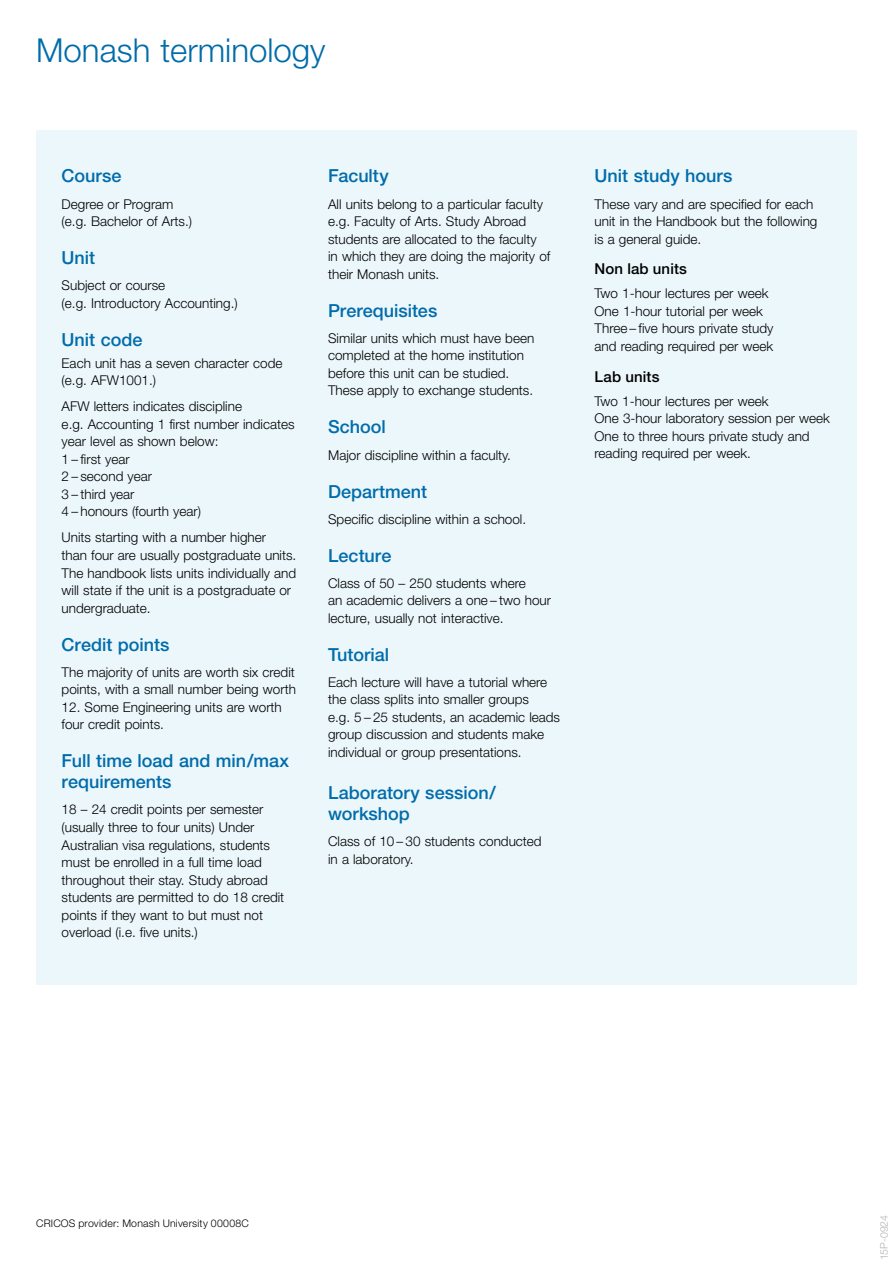
<style>
.page{position:relative;width:893px;height:1263px;background:#fff}
.page>*{position:absolute;margin:0;border:0;box-sizing:border-box;transform-origin:0 0}
.t1{font:300 33px "Helvetica Neue";color:#006cab}
.t2{font:500 18px/21px "Helvetica Neue";color:#006cab}
.t3{font:500 15px "Helvetica Neue";letter-spacing:.01em;color:#000}
.t4{font:300 13.5px/17.5px "Helvetica Neue";color:#000}
.t5{font:300 10.5px "Helvetica Neue";letter-spacing:.02em;color:#000}
.t6{font:300 10.5px "Helvetica Neue";color:#b3b3b3}
</style>
<div class="page">
<div style="left:36px;top:130px;width:821px;height:854px;background:#ecf7fb"></div>
<h1 class="t1" style="left:36px;top:30px;width:291px">Monash terminology</h1>
<h2 class="t2" style="left:62px;top:165px;width:62px">Course</h2>
<p class="t4" style="left:62px;top:195px;width:132px">Degree or Program (e.g. Bachelor of Arts.)</p>
<h2 class="t2" style="left:62px;top:247px;width:35px">Unit</h2>
<p class="t4" style="left:62px;top:276px;width:178px">Subject or course<br>(e.g. Introductory Accounting.)</p>
<h2 class="t2" style="left:62px;top:329px;width:82px">Unit code</h2>
<p class="t4" style="left:62px;top:354px;width:222px">Each unit has a seven character code (e.g. AFW1001.)</p>
<p class="t4" style="left:62px;top:397px;width:234px">AFW letters indicates discipline<br>e.g. Accounting 1 first number indicates year level as shown below:<br>1 – first year<br>2 – second year<br>3 – third year<br>4 – honours (fourth year)</p>
<p class="t4" style="left:62px;top:529px;width:236px">Units starting with a number higher<br>than four are usually postgraduate units.<br>The handbook lists units individually and will state if the unit is a postgraduate or undergraduate.</p>
<h2 class="t2" style="left:62px;top:634px;width:109px">Credit points</h2>
<p class="t4" style="left:62px;top:663px;width:236px">The majority of units are worth six credit points, with a small number being worth</p>
<p class="t4" style="left:62px;top:698px;width:222px">12. Some Engineering units are worth four credit points.</p>
<h2 class="t2" style="left:62px;top:750px;width:229px">Full time load and min/max requirements</h2>
<p class="t4" style="left:62px;top:801px;width:224px">18 – 24 credit points per semester (usually three to four units) Under Australian visa regulations, students must be enrolled in a full time load throughout their stay. Study abroad students are permitted to do 18 credit points if they want to but must not overload (i.e. five units.)</p>
<h2 class="t2" style="left:328px;top:165px;width:62px">Faculty</h2>
<p class="t4" style="left:328px;top:195px;width:224px">All units belong to a particular faculty e.g. Faculty of Arts. Study Abroad students are allocated to the faculty<br>in which they are doing the majority of their Monash units.</p>
<h2 class="t2" style="left:328px;top:300px;width:111px">Prerequisites</h2>
<p class="t4" style="left:328px;top:329px;width:208px">Similar units which must have been completed at the home institution before this unit can be studied.<br>These apply to exchange students.</p>
<h2 class="t2" style="left:328px;top:416px;width:59px">School</h2>
<p class="t4" style="left:328px;top:446px;width:184px">Major discipline within a faculty.</p>
<h2 class="t2" style="left:328px;top:480px;width:101px">Department</h2>
<p class="t4" style="left:328px;top:510px;width:200px">Specific discipline within a school.</p>
<h2 class="t2" style="left:328px;top:544px;width:65px">Lecture</h2>
<p class="t4" style="left:328px;top:574px;width:224px">Class of 50 – 250 students where<br>an academic delivers a one – two hour lecture, usually not interactive.</p>
<h2 class="t2" style="left:328px;top:644px;width:63px">Tutorial</h2>
<p class="t4" style="left:328px;top:673px;width:233px">Each lecture will have a tutorial where the class splits into smaller groups<br>e.g. 5 – 25 students, an academic leads group discussion and students make individual or group presentations.</p>
<h2 class="t2" style="left:328px;top:782px;width:169px">Laboratory session/ workshop</h2>
<p class="t4" style="left:328px;top:832px;width:215px">Class of 10 – 30 students conducted in a laboratory.</p>
<h2 class="t2" style="left:595px;top:165px;width:139px">Unit study hours</h2>
<p class="t4" style="left:595px;top:195px;width:224px">These vary and are specified for each unit in the Handbook but the following is a general guide.</p>
<p class="t3" style="left:595px;top:260px;width:94px">Non lab units</p>
<p class="t4" style="left:595px;top:284px;width:180px">Two 1-hour lectures per week<br>One 1-hour tutorial per week<br>Three – five hours private study and reading required per week</p>
<p class="t3" style="left:595px;top:367px;width:66px">Lab units</p>
<p class="t4" style="left:595px;top:392px;width:237px">Two 1-hour lectures per week<br>One 3-hour laboratory session per week<br>One to three hours private study and reading required per week.</p>
<p class="t5" style="left:36px;top:1217px;width:214px">CRICOS provider: Monash University 00008C</p>
<p class="t6" style="left:877px;top:1260px;width:47px;rotate:-90deg">15P-0924</p>
</div>
